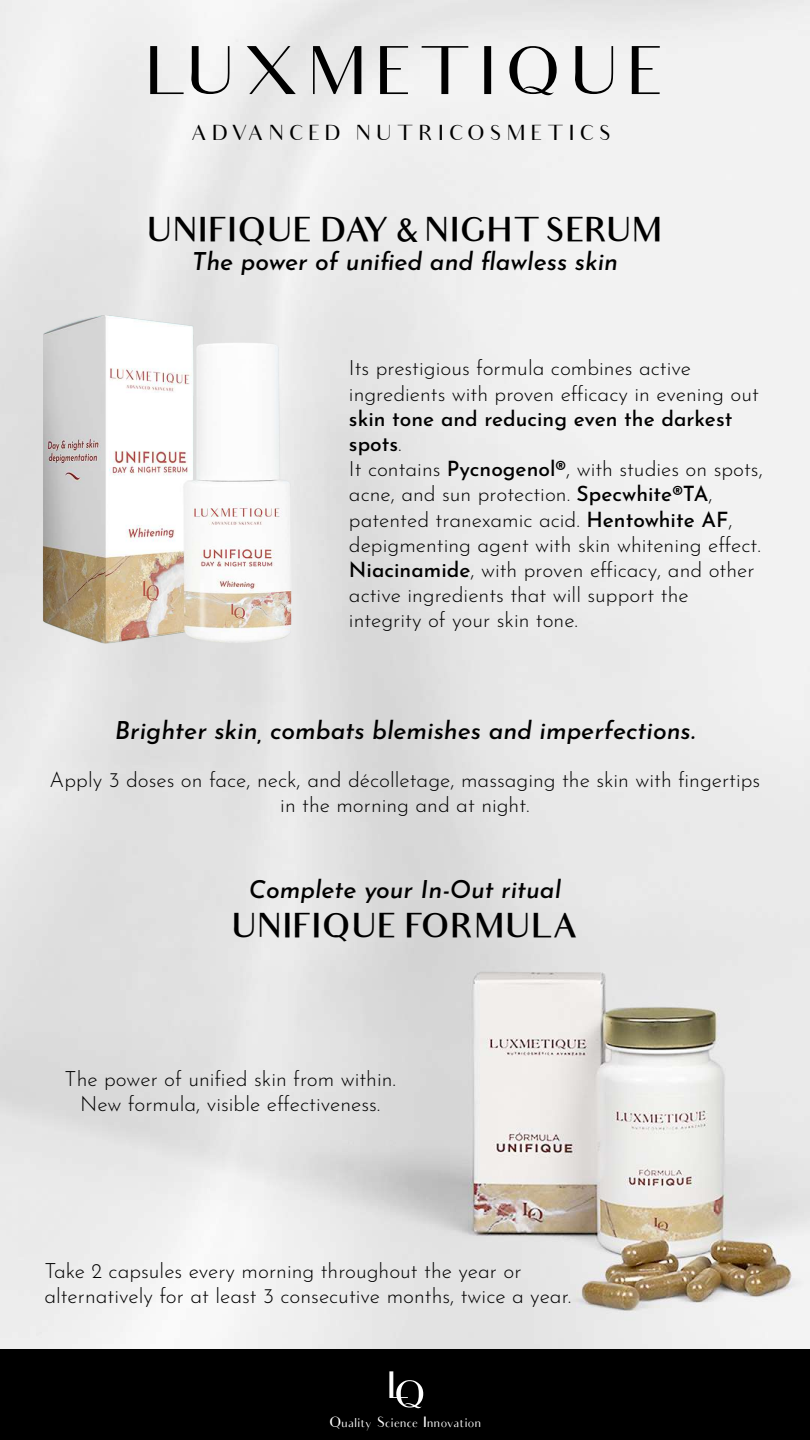
<style>
.page{position:relative;width:810px;height:1440px;background:#fff}
.page>*{position:absolute;margin:0;border:0;box-sizing:border-box;transform-origin:0 0}
.t1{font:36.97px "Audrey";color:#fff}
.t2{font:500 33px "Audrey";color:#000}
.t3{font:italic 500 24.75px "Josefin Sans";color:#000}
.t4{font:21.08px "Audrey";letter-spacing:.2em;color:#000}
.t5{font:300 21px/25.2px "Josefin Sans";color:#000}
.t6{font:14.55px "Audrey";letter-spacing:-.075em;color:#fff}
.s1{font-weight:500}
</style>
<div class="page">
<img style="left:0;top:0;width:810px;height:1349px">
<div style="left:0;top:1349px;width:810px;height:91px;background:#000"></div>
<svg style="left:396px;top:1380px;width:27px;height:28px"></svg>
<svg style="left:150px;top:46px;width:34px;height:48px"></svg>
<svg style="left:191px;top:46px;width:39px;height:48px"></svg>
<svg style="left:247px;top:46px;width:49px;height:48px;background:#b5b5b5"></svg>
<svg style="left:313px;top:46px;width:48px;height:48px;background:#9a9a9a"></svg>
<svg style="left:380px;top:46px;width:28px;height:48px"></svg>
<svg style="left:422px;top:46px;width:46px;height:48px"></svg>
<svg style="left:484px;top:46px;width:7px;height:48px"></svg>
<svg style="left:575px;top:46px;width:38px;height:48px"></svg>
<svg style="left:632px;top:46px;width:28px;height:48px"></svg>
<svg style="left:509px;top:46px;width:48px;height:49px"></svg>
<img style="left:0;top:236px;width:542px;height:482px">
<div style="left:742px;top:236px;width:68px;height:482px;background:#f2f2f2"></div>
<p class="t4" style="left:191px;top:121px;width:422px">ADVANCED NUT RICOSMET ICS</p>
<h2 class="t2" style="left:147px;top:211px;width:518px">UNIFIQUE DAY &amp; NIGHT SERUM</h2>
<p class="t3" style="left:192px;top:240px;width:428px">The power of unified and flawless skin</p>
<p class="t5" style="left:349px;top:354px;width:412px">Its prestigious formula combines active ingredients with proven efficacy in evening out</p>
<p class="t5" style="left:349px;top:404px;width:415px"><span class="s1">skin tone and reducing even the darkest spots</span>.<br>It contains <span class="s1">Pycnogenol®</span>, with studies on spots, acne, and sun protection. <span class="s1">Specwhite®TA</span>, patented tranexamic acid. <span class="s1">Hentowhite AF</span>, depigmenting agent with skin whitening effect.<br><span class="s1">Niacinamide</span>, with proven efficacy, and other active ingredients that will support the integrity of your skin tone.</p>
<p class="t3" style="left:115px;top:709px;width:582px">Brighter skin, combats blemishes and imperfections.</p>
<p class="t5" style="left:50px;top:765px;width:712px;text-align:center">Apply 3 doses on face, neck, and décolletage, massaging the skin with fingertips in the morning and at night.</p>
<p class="t3" style="left:249px;top:868px;width:314px">Complete your In-Out ritual</p>
<h2 class="t2" style="left:231px;top:908px;width:349px">UNIFIQUE FORMULA</h2>
<p class="t5" style="left:65px;top:1064px;width:333px;text-align:center">The power of unified skin from within.<br>New formula, visible effectiveness.</p>
<p class="t5" style="left:44px;top:1256px;width:528px">Take 2 capsules every morning throughout the year or alternatively for at least 3 consecutive months, twice a year.</p>
<h1 class="t1" style="left:387px;top:1365px;width:25px">L</h1>
<p class="t6" style="left:329px;top:1414px;width:155px">Quality Science Innovation</p>
</div>
